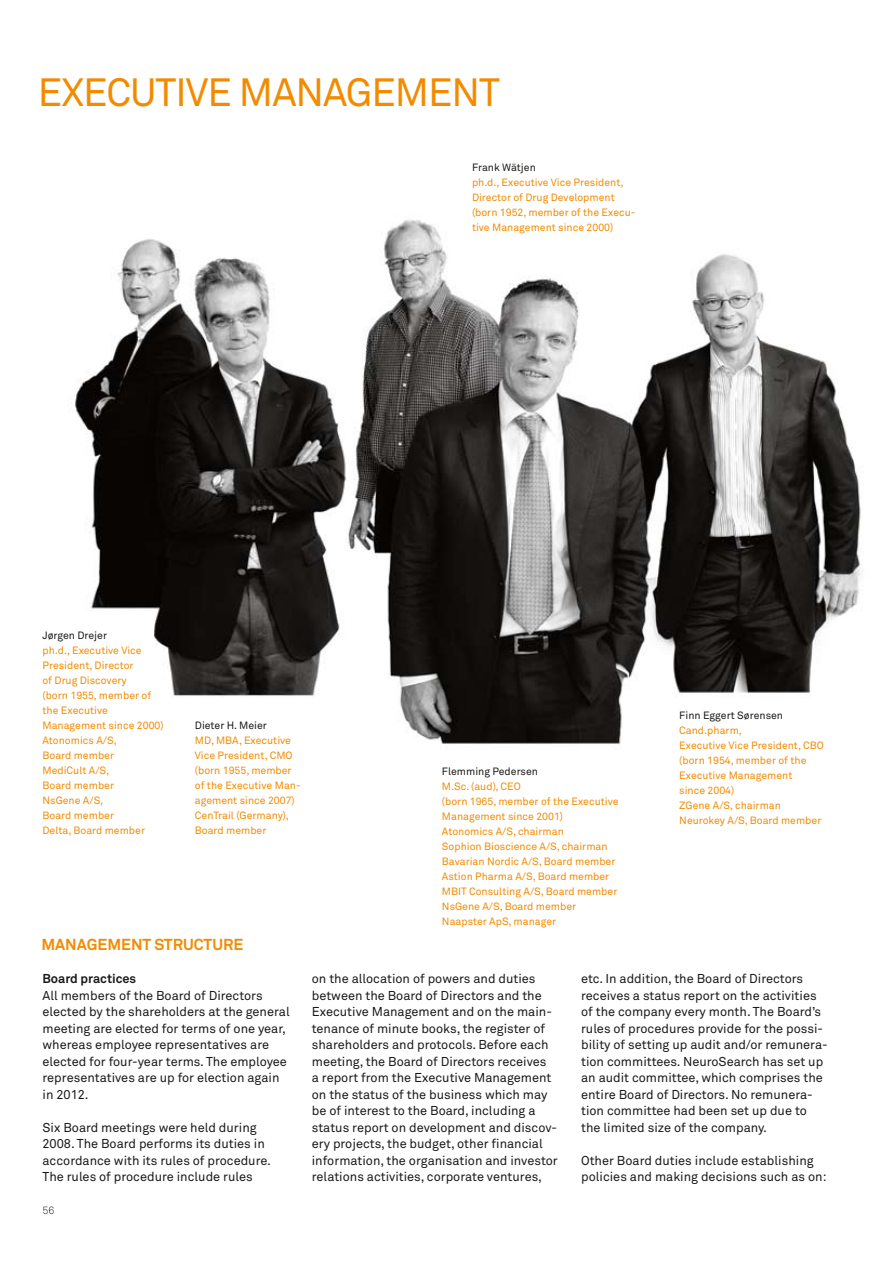
<style>
.page{position:relative;width:893px;height:1263px;background:#fff}
.page>*{position:absolute;margin:0;border:0;box-sizing:border-box;transform-origin:0 0}
.t1{font:39px "Akkurat";letter-spacing:-.025em;color:#f28b00}
.t2{font:700 15.75px "Akkurat";color:#f28b00}
.t3{font:12.75px/16.5px "Akkurat";color:#1a1a18}
.t4{font:700 12.75px "Akkurat";color:#1a1a18}
.t5{font:10.5px/15px "Akkurat";color:#f28b00}
.t6{font:10.5px "Akkurat";color:#1a1a18}
.t7{font:300 10.5px "Akkurat";color:#1a1a18}
</style>
<div class="page">
<img style="left:75px;top:220px;width:787px;height:530px">
<h1 class="t1" style="left:38px;top:70px;width:194px">ExecutiveMana</h1>
<h1 class="t1" style="left:346px;top:70px;width:106px">gement</h1>
<p class="t6" style="left:472px;top:161px;width:65px">Frank Wätjen</p>
<p class="t5" style="left:472px;top:175px;width:165px">ph.d., Executive Vice President,<br>Director of Drug Development (born 1952, member of the Execu&shy;tive Management since 2000)</p>
<p class="t6" style="left:43px;top:629px;width:66px">Jørgen Drejer</p>
<p class="t5" style="left:43px;top:643px;width:123px">ph.d., Executive Vice<br>President, Director<br>of Drug Discovery<br>(born 1955, member of the Executive<br>Management since 2000)<br>Atonomics A/S,<br>Board member<br>MediCult A/S,<br>Board member<br>NsGene A/S,<br>Board member<br>Delta, Board member</p>
<p class="t6" style="left:195px;top:719px;width:74px">Dieter H. Meier</p>
<p class="t5" style="left:195px;top:733px;width:107px">MD, MBA, Executive<br>Vice President, CMO (born 1955, member of the Executive Man&shy;agement since 2007)<br>CenTrail (Germany),<br>Board member</p>
<p class="t2" style="left:41px;top:935px;width:203px">MANAGEMENT STRUCTURE</p>
<p class="t4" style="left:43px;top:970px;width:95px">Board practices</p>
<p class="t3" style="left:43px;top:987px;width:249px">All members of the Board of Directors elected by the shareholders at the general meeting are elected for terms of one year, whereas employee representatives are elected for four-year terms. The employee representatives are up for election again in 2012.</p>
<p class="t3" style="left:43px;top:1119px;width:230px">Six Board meetings were held during 2008. The Board performs its duties in accordance with its rules of procedure.<br>The rules of procedure include rules</p>
<p class="t7" style="left:43px;top:1204px;width:14px">56</p>
<p class="t6" style="left:442px;top:765px;width:98px">Flemming Pedersen</p>
<p class="t5" style="left:442px;top:779px;width:178px">M .Sc. (aud), CEO<br>(born 1965, member of the Executive<br>Management since 2001)<br>Atonomics A/S, chairman<br>Sophion Bioscience A/S, chairman<br>Bavarian Nordic A/S, Board member<br>Astion Pharma A/S, Board member<br>MBIT Consulting A/S, Board member<br>NsGene A/S, Board member<br>Naapster ApS, manager</p>
<p class="t6" style="left:679px;top:709px;width:105px">Finn Eggert Sørensen</p>
<p class="t5" style="left:679px;top:723px;width:146px">Cand.pharm,<br>Executive Vice President, CBO (born 1954, member of the<br>Executive Management<br>since 2004)<br>ZGene A/S, chairman<br>Neurokey A/S, Board member</p>
<p class="t3" style="left:312px;top:971px;width:247px">on the allocation of powers and duties between the Board of Directors and the Executive Management and on the main&shy;tenance of minute books, the register of shareholders and protocols. Before each meeting, the Board of Directors receives<br>a report from the Executive Management on the status of the business which may be of interest to the Board, including a status report on development and discov&shy;ery projects, the budget, other financial information, the organisation and investor relations activities, corporate ventures,</p>
<p class="t3" style="left:581px;top:971px;width:248px">etc. In addition, the Board of Directors receives a status report on the activities of the company every month. The Board’s rules of procedures provide for the possi&shy;bility of setting up audit and/or remunera&shy;tion committees. NeuroSearch has set up an audit committee, which comprises the entire Board of Directors. No remunera&shy;tion committee had been set up due to the limited size of the company.</p>
<p class="t3" style="left:581px;top:1152px;width:247px">Other Board duties include establishing policies and making decisions such as on:</p>
</div>
